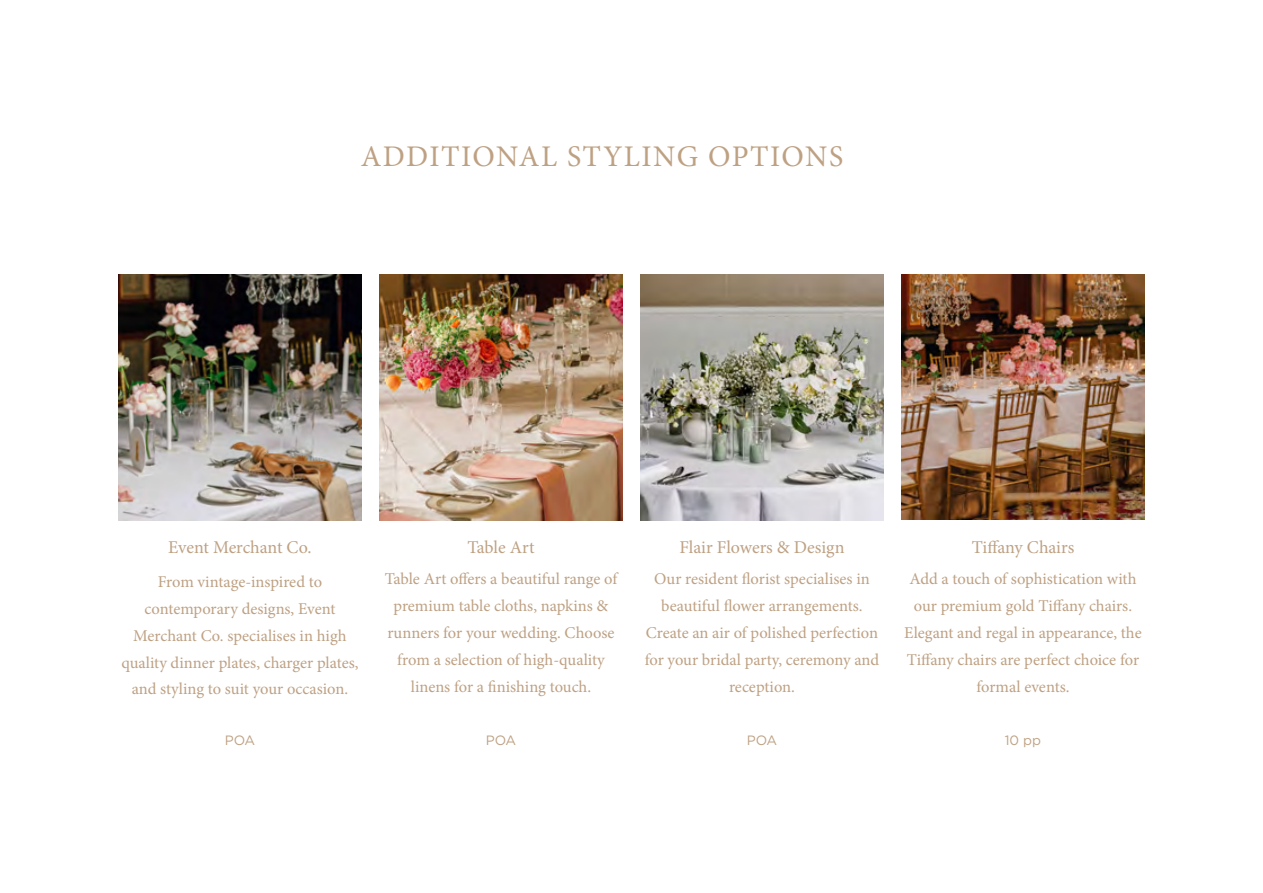
<style>
.page{position:relative;width:1263px;height:893px;background:#fff}
.page>*{position:absolute;margin:0;border:0;box-sizing:border-box;transform-origin:0 0}
.t1{font:30px "Minion Pro";letter-spacing:.05em;color:#bea183}
.t2{font:18px "Minion Pro";letter-spacing:-.005em;color:#bea183}
.t3{font:16.5px/27px "Minion Pro";color:#bea183;text-align:center}
.t4{font:13.5px "Gotham";color:#bea183}
</style>
<div class="page">
<img style="left:118px;top:274px;width:244px;height:246px">
<img style="left:379px;top:274px;width:244px;height:246px">
<img style="left:901px;top:274px;width:244px;height:246px">
<img style="left:640px;top:274px;width:244px;height:246px">
<h1 class="t1" style="left:361px;top:136px;width:484px">ADDITIONAL STYLING OPTIONS</h1>
<p class="t2" style="left:168px;top:535px;width:145px">Event Merchant Co.</p>
<p class="t2" style="left:467px;top:535px;width:69px">Table Art</p>
<p class="t2" style="left:679px;top:535px;width:167px">Flair Flowers &amp; Design</p>
<p class="t3" style="left:121px;top:568px;width:239px">From vintage-inspired to contemporary designs, Event<br>Merchant Co. specialises in high quality dinner plates, charger plates, and styling to suit your occasion.</p>
<p class="t3" style="left:385px;top:566px;width:234px">Table Art offers a beautiful range of premium table cloths, napkins &amp; runners for your wedding. Choose from a selection of high-quality linens for a finishing touch.</p>
<p class="t3" style="left:645px;top:566px;width:236px">Our resident florist specialises in beautiful flower arrangements.<br>Create an air of polished perfection for your bridal party, ceremony and reception.</p>
<p class="t4" style="left:225px;top:732px;width:32px">POA</p>
<p class="t4" style="left:486px;top:732px;width:32px">POA</p>
<p class="t4" style="left:747px;top:732px;width:32px">POA</p>
<p class="t2" style="left:972px;top:535px;width:104px">Tiffany Chairs</p>
<p class="t3" style="left:904px;top:566px;width:239px">Add a touch of sophistication with our premium gold Tiffany chairs.<br>Elegant and regal in appearance, the<br>Tiffany chairs are perfect choice for formal events.</p>
<p class="t4" style="left:1005px;top:732px;width:38px">10 pp</p>
</div>
